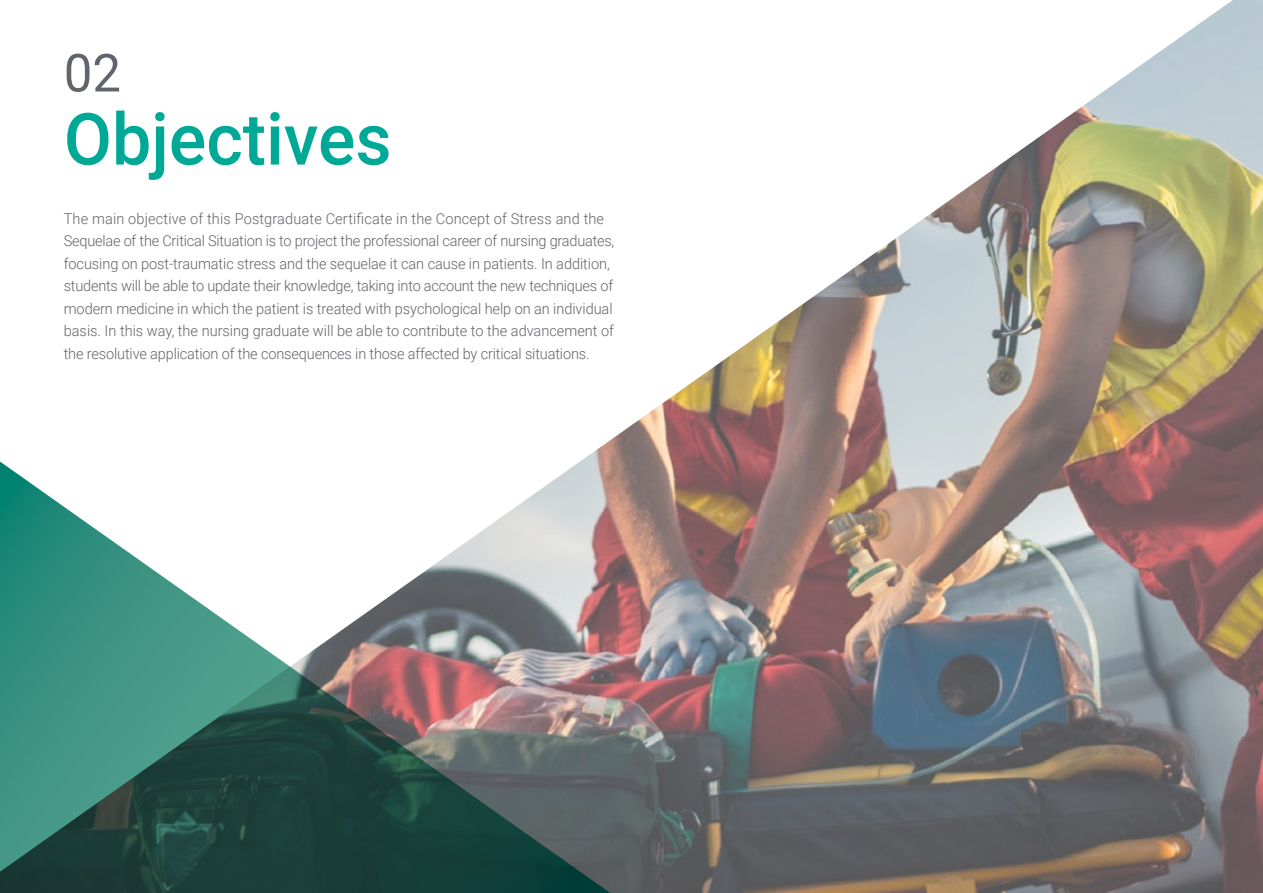
<style>
.page{position:relative;width:1263px;height:893px;background:#fff}
.page>*{position:absolute;margin:0;border:0;box-sizing:border-box;transform-origin:0 0}
.t1{font:500 72px "Roboto";color:#00a996}
.t2{font:52.5px "Roboto";color:#61646a}
.t3{font:300 15px/22.5px "Roboto";letter-spacing:-.005em;color:#61646a}
</style>
<div class="page">
<img style="left:602px;top:0;width:661px;height:893px">
<svg style="left:0;top:446px;width:640px;height:447px"></svg>
<h2 class="t2" style="left:64px;top:36px;width:59px">02</h2>
<h1 class="t1" style="left:64px;top:89px;width:329px">Objectives</h1>
<p class="t3" style="left:64px;top:207px;width:552px">The main objective of this Postgraduate Certificate in the Concept of Stress and the Sequelae of the Critical Situation is to project the professional career of nursing graduates, focusing on post-traumatic stress and the sequelae it can cause in patients. In addition, students will be able to update their knowledge, taking into account the new techniques of modern medicine in which the patient is treated with psychological help on an individual basis. In this way, the nursing graduate will be able to contribute to the advancement of the resolutive application of the consequences in those affected by critical situations.</p>
</div>
